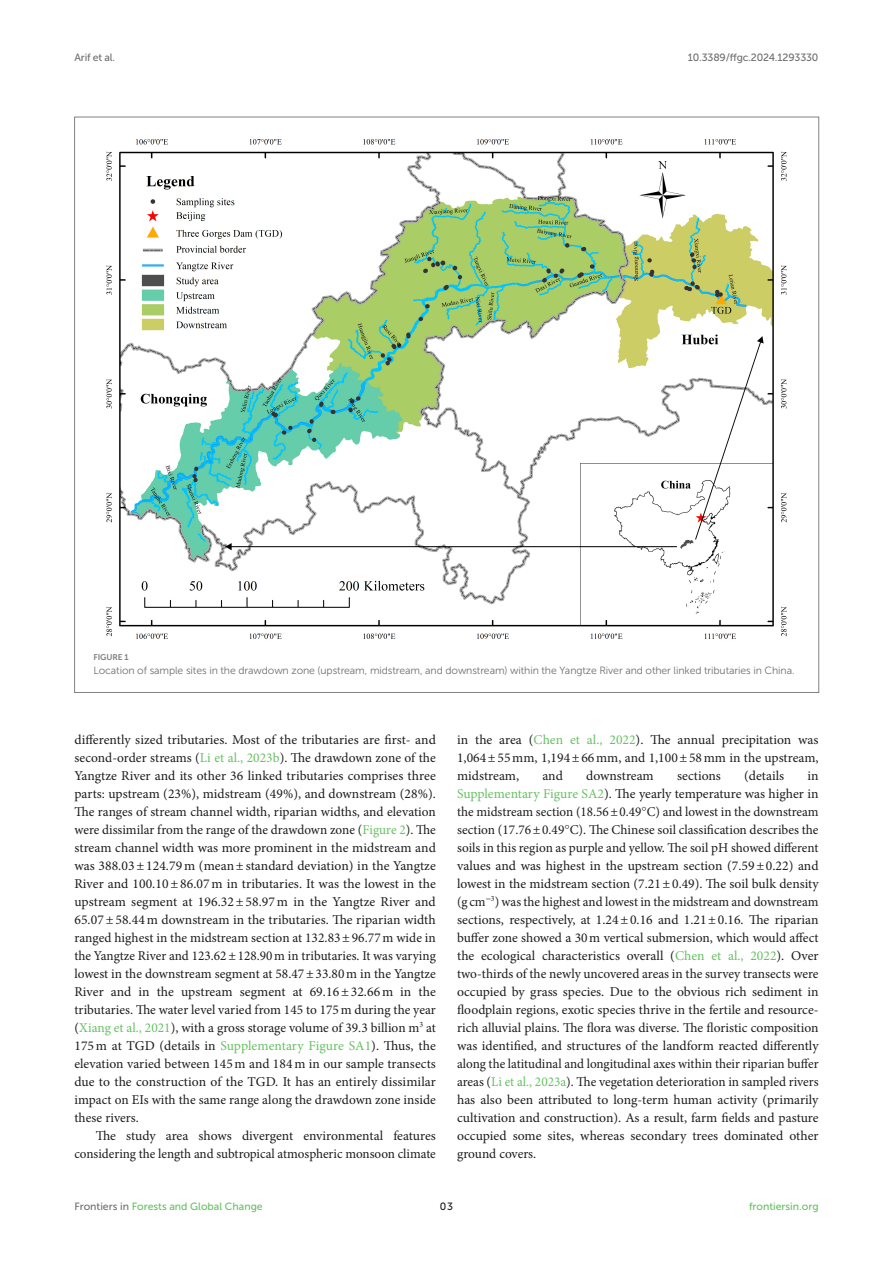
<style>
.page{position:relative;width:893px;height:1263px;background:#fff}
.page>*{position:absolute;margin:0;border:0;box-sizing:border-box;transform-origin:0 0}
.TEXT{font:13.5px/18px "Minion Pro";color:#1b1c1b;text-align:justify}
.TEXT_FLUSH{font:13.5px/18px "Minion Pro";letter-spacing:.005em;color:#1b1c1b;text-align:justify}
.FIG_LEG{font:10.5px "Museo Sans 300";letter-spacing:-.01em;color:#706f70}
.t1{font:10.5px "Museo Sans 500";color:#65c161}
.t2{font:10.5px "Museo Sans 500";letter-spacing:-.015em;color:#706f70}
.t3{font:10.5px "Museo Sans 500";color:#1b1c1b}
.FIG_HD{font:8.25px "Museo Sans 700";letter-spacing:-.01em;color:#7e7f7f}
.s1{color:#65c161}
.s2{font-family:"STIX"}
.s3{color:#706f70}
</style>
<div class="page">
<img style="left:106px;top:139px;width:681px;height:500px">
<p class="t2" style="left:74px;top:51px;width:42px">Arif et al.</p>
<p class="t2" style="left:688px;top:51px;width:132px">10.3389/ffgc.2024.1293330</p>
<p class="FIG_HD" style="left:94px;top:653px;width:37px">FIGURE 1</p>
<p class="FIG_LEG" style="left:94px;top:664px;width:703px">Location of sample sites in the drawdown zone (upstream, midstream, and downstream) within the Yangtze River and other linked tributaries in China.</p>
<p class="TEXT_FLUSH" style="left:74px;top:731px;width:363px">differently sized tributaries. Most of the tributaries are first- and second-order streams (<span class="s1">Li et al., 2023b</span>). The drawdown zone of the Yangtze River and its other 36 linked tributaries comprises three parts: upstream (23%), midstream (49%), and downstream (28%).<br>The ranges of stream channel width, riparian widths, and elevation were dissimilar from the range of the drawdown zone (<span class="s1">Figure 2</span>). The stream channel width was more prominent in the midstream and was 388.03±124.79m (mean±standard deviation) in the Yangtze River and 100.10±86.07m in tributaries. It was the lowest in the upstream segment at 196.32±58.97m in the Yangtze River and 65.07±58.44m downstream in the tributaries. The riparian width ranged highest in the midstream section at 132.83±96.77m wide in the Yangtze River and 123.62±128.90m in tributaries. It was varying lowest in the downstream segment at 58.47±33.80m in the Yangtze River and in the upstream segment at 69.16±32.66m in the tributaries. The water level varied from 145 to 175m during the year (<span class="s1">Xiang et al., 2021</span>), with a gross storage volume of 39.3 billion m<sup>3</sup> at 175m at TGD (details in <span class="s1">Supplementary Figure SA1</span>). Thus, the elevation varied between 145m and 184m in our sample transects due to the construction of the TGD. It has an entirely dissimilar impact on EIs with the same range along the drawdown zone inside these rivers.</p>
<p class="TEXT" style="left:74px;top:1127px;width:363px;text-align:right">The study area shows divergent environmental features considering the length and subtropical atmospheric monsoon climate</p>
<p class="TEXT" style="left:457px;top:731px;width:363px">in the area (<span class="s1">Chen et al., 2022</span>). The annual precipitation was 1,064±55mm, 1,194±66mm, and 1,100±58mm in the upstream, midstream,</p>
<p class="TEXT" style="left:542px;top:767px;width:22px">and</p>
<p class="TEXT" style="left:586px;top:767px;width:69px">downstream</p>
<p class="TEXT" style="left:677px;top:767px;width:45px">sections</p>
<p class="TEXT" style="left:744px;top:767px;width:41px">(details</p>
<p class="TEXT" style="left:457px;top:767px;width:363px;text-indent:350px">in <span class="s1">Supplementary Figure SA2</span>). The yearly temperature was higher in the midstream section (18.56±0.49<span class="s2">°</span>C) and lowest in the downstream section (17.76±0.49<span class="s2">°</span>C). The Chinese soil classification describes the soils in this region as purple and yellow. The soil pH showed different values and was highest in the upstream section (7.59±0.22) and lowest in the midstream section (7.21±0.49). The soil bulk density (g cm<sup>−</sup><sup>3</sup>) was the highest and lowest in the midstream and downstream sections, respectively, at 1.24±0.16 and 1.21±0.16. The riparian buffer zone showed a 30m vertical submersion, which would affect the ecological characteristics overall (<span class="s1">Chen et al., 2022</span>). Over two-thirds of the newly uncovered areas in the survey transects were occupied by grass species. Due to the obvious rich sediment in floodplain regions, exotic species thrive in the fertile and resource&shy;rich alluvial plains. The flora was diverse. The floristic composition was identified, and structures of the landform reacted differently along the latitudinal and longitudinal axes within their riparian buffer areas (<span class="s1">Li et al., 2023a</span>). The vegetation deterioration in sampled rivers has also been attributed to long-term human activity (primarily cultivation and construction). As a result, farm fields and pasture occupied some sites, whereas secondary trees dominated other ground covers.</p>
<p class="t1" style="left:74px;top:1200px;width:190px"><span class="s3">Frontiers in</span> Forests and Global Change</p>
<p class="t3" style="left:440px;top:1200px;width:15px">03</p>
<p class="t1" style="left:749px;top:1200px;width:71px">frontiersin.org</p>
</div>
